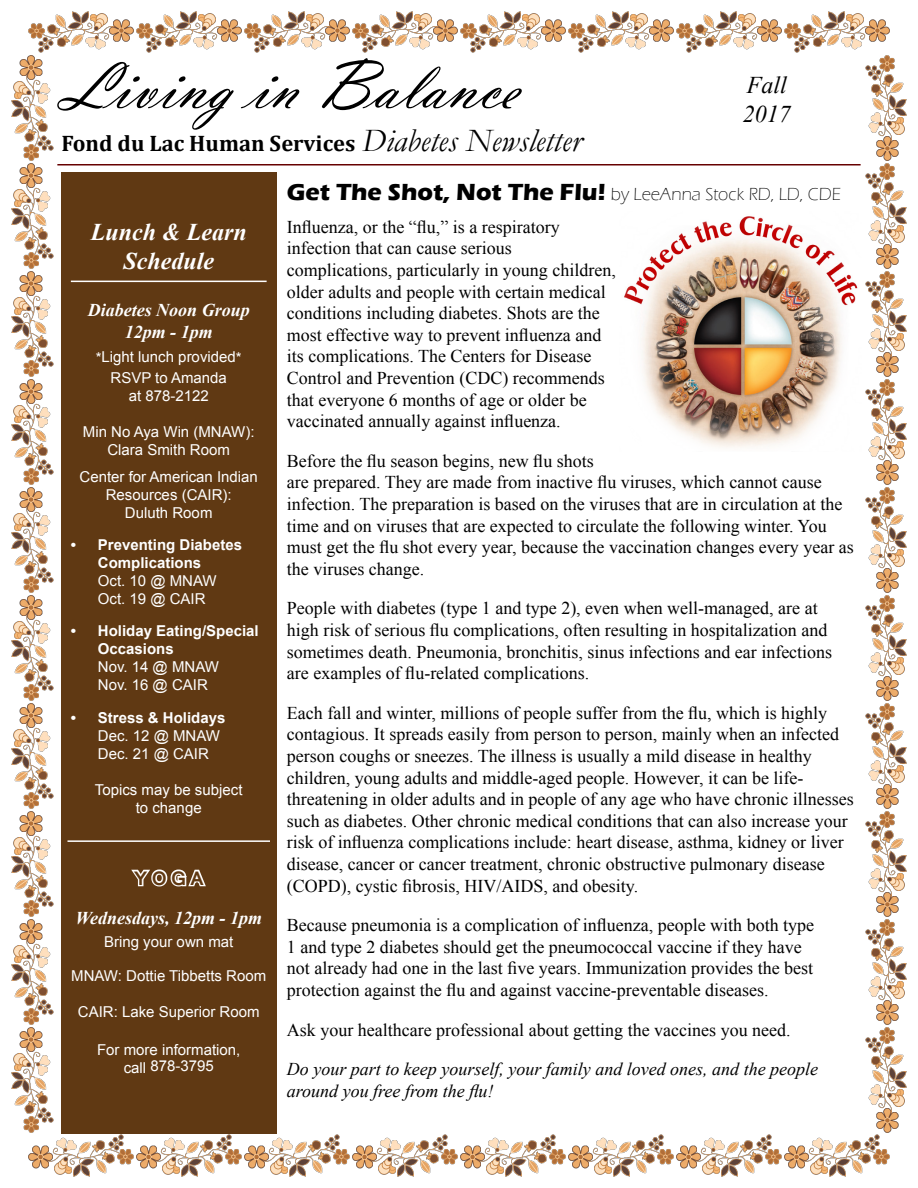
<style>
.page{position:relative;width:918px;height:1188px;background:#fff}
.page>*{position:absolute;margin:0;border:0;box-sizing:border-box;transform-origin:0 0}
.t1{font:72px "Vladimir Script";color:#000}
.t2{font:italic 700 24px/28.8px "Times New Roman";color:#fff;text-align:center}
.t3{font:italic 24px/28.8px "Times New Roman";color:#000}
.t4{font:700 22.5px "Cambria";color:#000}
.t5{font:700 21px "Latha";color:#603913}
.t6{font:18px/21.6px "Times New Roman";color:#000}
.t7{font:italic 18px/21.6px "Times New Roman";color:#000}
.t8{font:300 18px "Eras ITC";color:#000}
.t9{font:italic 700 18px/21.6px "Times New Roman";color:#fff;text-align:center}
.t10{font:15px/18px "Arial";color:#fff;text-align:center}
.t11{font:700 15px/18px "Arial";color:#fff}
.s1{font-family:"Garamond";font-weight:400;font-style:italic;font-size:33px}
.s2{font-weight:700;font-size:24px}
</style>
<div class="page">
<div style="left:61px;top:173px;width:216px;height:961px;background:#603913"></div>
<img style="left:624px;top:216px;width:234px;height:232px">
<svg style="left:131px;top:869px;width:75px;height:18px"></svg>
<hr style="left:71px;top:281px;width:196px;height:1px;background:#fff">
<hr style="left:68px;top:840px;width:202px;height:2px;background:#fff">
<img style="left:11px;top:55px;width:43px;height:1078px">
<img style="left:28px;top:11px;width:862px;height:42px">
<img style="left:28px;top:1134px;width:862px;height:43px">
<img style="left:865px;top:55px;width:42px;height:1078px">
<hr style="left:57px;top:164px;width:804px;height:2px;background:#600">
<h1 class="t1" style="left:65px;top:43px;width:455px">Living in Balance</h1>
<p class="t4" style="left:62px;top:127px;width:521px">Fond du Lac Human Services <span class="s1">Diabetes Newsletter</span></p>
<h2 class="t3" style="left:743px;top:70px;width:49px">Fall<br>2017</h2>
<h2 class="t2" style="left:91px;top:217px;width:158px">Lunch &amp; Learn<br>Schedule</h2>
<p class="t9" style="left:88px;top:299px;width:163px">Diabetes Noon Group<br>12pm - 1pm</p>
<p class="t10" style="left:96px;top:346px;width:147px;line-height:21px">*Light lunch provided*<br>RSVP to Amanda</p>
<p class="t10" style="left:129px;top:386px;width:82px">at 878-2122</p>
<p class="t10" style="left:83px;top:422px;width:173px">Min No Aya Win (MNAW):<br>Clara Smith Room</p>
<p class="t10" style="left:80px;top:467px;width:180px">Center for American Indian<br>Resources (CAIR):<br>Duluth Room</p>
<p class="t11" style="left:98px;top:536px;width:146px;text-indent:-27px">• Preventing Diabetes<br>Complications</p>
<p class="t10" style="left:98px;top:572px;width:120px;text-align:left">Oct. 10 @ MNAW<br>Oct. 19 @ CAIR</p>
<p class="t11" style="left:98px;top:623px;width:162px;text-indent:-27px">• Holiday Eating/Special<br>Occasions</p>
<p class="t10" style="left:98px;top:658px;width:123px;text-align:left">Nov. 14 @ MNAW<br>Nov. 16 @ CAIR</p>
<p class="t11" style="left:71px;top:709px;width:156px">• Stress &amp; Holidays</p>
<p class="t10" style="left:98px;top:727px;width:124px;text-align:left">Dec. 12 @ MNAW<br>Dec. 21 @ CAIR</p>
<p class="t10" style="left:95px;top:781px;width:149px">Topics may be subject to change</p>
<p class="t5" style="left:134px;top:861px;width:71px">Yoga</p>
<p class="t9" style="left:75px;top:907px;width:188px">Wednesdays, 12pm - 1pm</p>
<p class="t10" style="left:104px;top:933px;width:131px">Bring your own mat</p>
<p class="t10" style="left:71px;top:967px;width:197px">MNAW: Dottie Tibbetts Room</p>
<p class="t10" style="left:78px;top:1003px;width:183px">CAIR: Lake Superior Room</p>
<p class="t10" style="left:97px;top:1041px;width:145px;line-height:16.5px">For more information, call 878-3795</p>
<p class="t8" style="left:287px;top:184px;width:556px"><span class="s2">Get The Shot, Not The Flu!</span> by LeeAnna Stock RD, LD, CDE</p>
<p class="t6" style="left:287px;top:216px;width:330px">Influenza, or the “flu,” is a respiratory infection that can cause serious complications, particularly in young children, older adults and people with certain medical conditions including diabetes. Shots are the most effective way to prevent influenza and its complications. The Centers for Disease Control and Prevention (CDC) recommends that everyone 6 months of age or older be vaccinated annually against influenza.</p>
<p class="t6" style="left:287px;top:450px;width:569px">Before the flu season begins, new flu shots<br>are prepared. They are made from inactive flu viruses, which cannot cause infection. The preparation is based on the viruses that are in circulation at the time and on viruses that are expected to circulate the following winter. You must get the flu shot every year, because the vaccination changes every year as the viruses change.</p>
<p class="t6" style="left:287px;top:597px;width:547px">People with diabetes (type 1 and type 2), even when well-managed, are at high risk of serious flu complications, often resulting in hospitalization and sometimes death. Pneumonia, bronchitis, sinus infections and ear infections are examples of flu-related complications.</p>
<p class="t6" style="left:287px;top:702px;width:569px">Each fall and winter, millions of people suffer from the flu, which is highly contagious. It spreads easily from person to person, mainly when an infected person coughs or sneezes. The illness is usually a mild disease in healthy children, young adults and middle-aged people. However, it can be life&shy;threatening in older adults and in people of any age who have chronic illnesses such as diabetes. Other chronic medical conditions that can also increase your risk of influenza complications include: heart disease, asthma, kidney or liver disease, cancer or cancer treatment, chronic obstructive pulmonary disease (COPD), cystic fibrosis, HIV/AIDS, and obesity.</p>
<p class="t6" style="left:287px;top:914px;width:529px">Because pneumonia is a complication of influenza, people with both type 1 and type 2 diabetes should get the pneumococcal vaccine if they have not already had one in the last five years. Immunization provides the best protection against the flu and against vaccine-preventable diseases.</p>
<p class="t6" style="left:287px;top:1018px;width:505px">Ask your healthcare professional about getting the vaccines you need.</p>
<p class="t7" style="left:287px;top:1058px;width:533px">Do your part to keep yourself, your family and loved ones, and the people around you free from the flu!</p>
</div>
